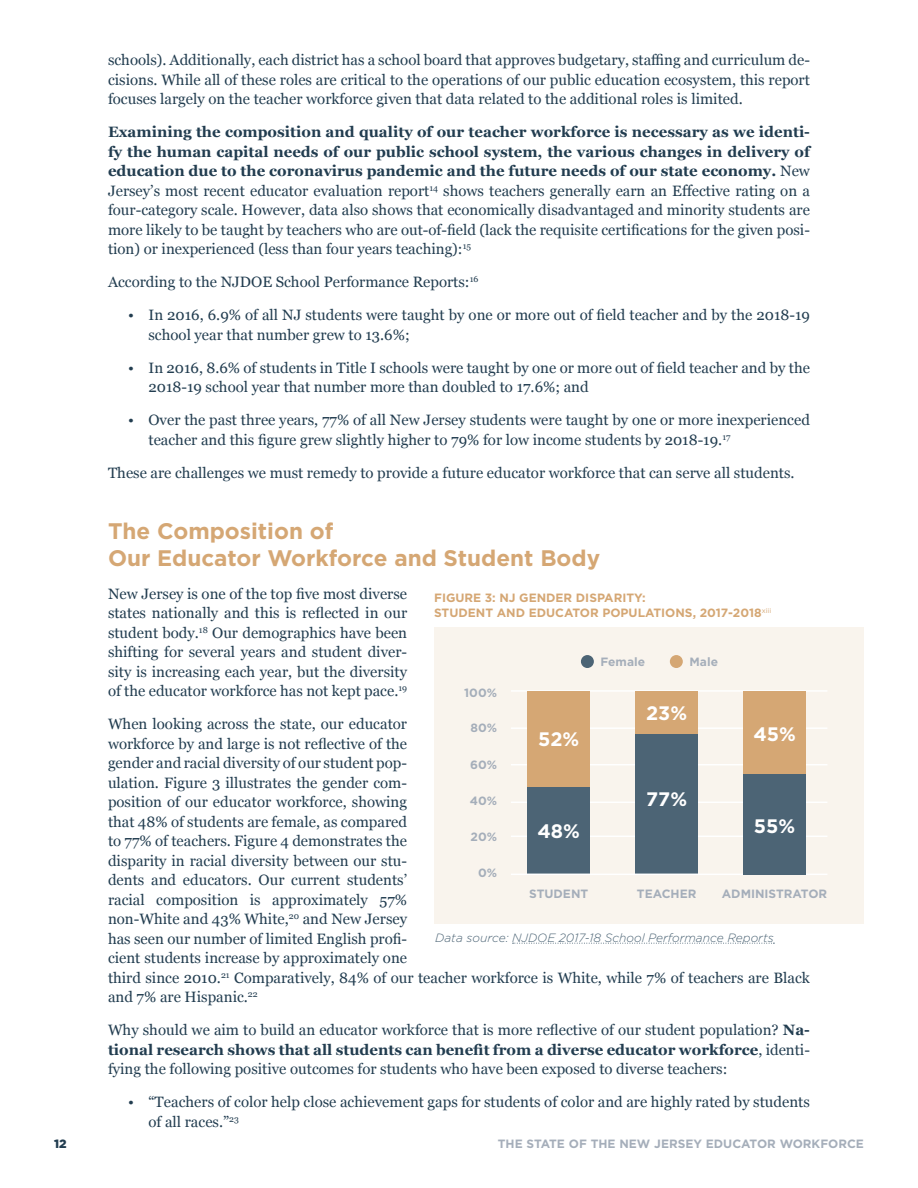
<style>
.page{position:relative;width:918px;height:1188px;background:#fff}
.page>*{position:absolute;margin:0;border:0;box-sizing:border-box;transform-origin:0 0}
.t1{font:700 22.5px/27px "Gotham";color:#d5a774}
.Chart_Items{font:700 19.5px "Gotham";color:#fff}
._1st_Paragraph{font:15px/19.5px "Georgia";color:#223d50}
.Chart_Items-2{font:700 12px "Gotham";color:#a5aeba}
.Figure_Title{font:700 12px/14.4px "Gotham";color:#d5a774}
.Data_Source{font:italic 300 12px "Gotham";color:#4c6475}
.t2{font:900 12px "Gotham";color:#223d50}
.s1{font-weight:700}
</style>
<div class="page">
<div style="left:435px;top:628px;width:429px;height:296px;background:#f9f4ed"></div>
<hr style="left:511px;top:690px;width:316px;height:2px;background:#fff">
<hr style="left:511px;top:727px;width:316px;height:2px;background:#fff">
<hr style="left:511px;top:764px;width:316px;height:1px;background:#fff">
<hr style="left:511px;top:802px;width:316px;height:1px;background:#fff">
<hr style="left:511px;top:836px;width:316px;height:1px;background:#fff">
<div style="left:527px;top:691px;width:63px;height:183px;background:#4c6475"></div>
<div style="left:635px;top:691px;width:63px;height:183px;background:#4c6475"></div>
<hr style="left:511px;top:874px;width:316px;height:1px;background:#fff">
<div style="left:527px;top:691px;width:63px;height:95px;background:#d5a774"></div>
<div style="left:635px;top:691px;width:63px;height:42px;background:#d5a774"></div>
<div style="left:743px;top:691px;width:63px;height:183px;background:#4c6475"></div>
<div style="left:743px;top:691px;width:63px;height:82px;background:#d5a774"></div>
<div style="left:581px;top:655px;width:13px;height:13px;background:#4c6475;border-radius:50%"></div>
<div style="left:670px;top:655px;width:13px;height:13px;background:#d5a774;border-radius:50%"></div>
<svg style="left:513px;top:943px;width:261px;height:1px"></svg>
<p class="_1st_Paragraph" style="left:108px;top:50px;width:703px;text-align:justify">schools). Additionally, each district has a school board that approves budgetary, staffing and curriculum de&shy;cisions. While all of these roles are critical to the operations of our public education ecosystem, this report focuses largely on the teacher workforce given that data related to the additional roles is limited.</p>
<p class="_1st_Paragraph" style="left:108px;top:122px;width:704px;text-align:justify"><span class="s1">Examining the composition and quality of our teacher workforce is necessary as we identi&shy;fy the human capital needs of our public school system, the various changes in delivery of education due to the coronavirus pandemic and the future needs of our state economy.</span> New Jersey’s most recent educator evaluation report<sup>14</sup> shows teachers generally earn an Effective rating on a four-category scale. However, data also shows that economically disadvantaged and minority students are more likely to be taught by teachers who are out-of-field (lack the requisite certifications for the given posi&shy;tion) or inexperienced (less than four years teaching):<sup>15</sup></p>
<p class="_1st_Paragraph" style="left:108px;top:272px;width:372px">According to the NJDOE School Performance Reports:<sup>16</sup></p>
<p class="_1st_Paragraph" style="left:148px;top:305px;width:663px;text-indent:-20px">• In 2016, 6.9% of all NJ students were taught by one or more out of field teacher and by the 2018-19 school year that number grew to 13.6%;</p>
<p class="_1st_Paragraph" style="left:148px;top:357px;width:663px;text-indent:-20px">• In 2016, 8.6% of students in Title I schools were taught by one or more out of field teacher and by the<br>2018-19 school year that number more than doubled to 17.6%; and</p>
<p class="_1st_Paragraph" style="left:148px;top:410px;width:663px;text-indent:-20px">• Over the past three years, 77% of all New Jersey students were taught by one or more inexperienced teacher and this figure grew slightly higher to 79% for low income students by 2018-19.<sup>17</sup></p>
<p class="_1st_Paragraph" style="left:108px;top:462px;width:688px">These are challenges we must remedy to provide a future educator workforce that can serve all students.</p>
<h1 class="t1" style="left:108px;top:517px;width:494px">The Composition of<br>Our Educator Workforce and Student Body</h1>
<p class="_1st_Paragraph" style="left:108px;top:583px;width:301px;text-align:justify">New Jersey is one of the top five most diverse states nationally and this is reflected in our student body.<sup>18</sup> Our demographics have been shifting for several years and student diver&shy;sity is increasing each year, but the diversity of the educator workforce has not kept pace.<sup>19</sup></p>
<p class="_1st_Paragraph" style="left:108px;top:714px;width:703px">When looking across the state, our educator<br>workforce by and large is not reflective of the<br>gender and racial diversity of our student pop-<br>ulation. Figure 3 illustrates the gender com-<br>position of our educator workforce, showing<br>that 48% of students are female, as compared<br>to 77% of teachers. Figure 4 demonstrates the<br>disparity in racial diversity between our stu-<br>dents and educators. Our current students’<br>racial composition is approximately 57%<br>non-White and 43% White,<sup>20</sup> and New Jersey<br>has seen our number of limited English profi-<br>cient students increase by approximately one<br>third since 2010.<sup>21</sup> Comparatively, 84% of our teacher workforce is White, while 7% of teachers are Black and 7% are Hispanic.<sup>22</sup></p>
<p class="_1st_Paragraph" style="left:108px;top:1020px;width:704px;text-align:justify">Why should we aim to build an educator workforce that is more reflective of our student population? <span class="s1">Na&shy;tional research shows that all students can benefit from a diverse educator workforce</span>, identi&shy;fying the following positive outcomes for students who have been exposed to diverse teachers:</p>
<p class="_1st_Paragraph" style="left:148px;top:1092px;width:663px;text-indent:-20px">• “Teachers of color help close achievement gaps for students of color and are highly rated by students of all races.”<sup>23</sup></p>
<p class="Figure_Title" style="left:434px;top:591px;width:339px">FIGURE 3: NJ GENDER DISPARITY:<br>STUDENT AND EDUCATOR POPULATIONS, 2017-2018<sup>xiii</sup></p>
<p class="Chart_Items-2" style="left:601px;top:654px;width:46px">Female</p>
<p class="Chart_Items-2" style="left:690px;top:654px;width:30px">Male</p>
<p class="Chart_Items-2" style="left:464px;top:684px;width:34px">100%</p>
<p class="Chart_Items-2" style="left:470px;top:720px;width:28px">80%</p>
<p class="Chart_Items-2" style="left:470px;top:756px;width:29px">60%</p>
<p class="Chart_Items-2" style="left:470px;top:793px;width:29px">40%</p>
<p class="Chart_Items-2" style="left:471px;top:828px;width:28px">20%</p>
<p class="Chart_Items-2" style="left:478px;top:865px;width:21px">0%</p>
<p class="Chart_Items" style="left:646px;top:700px;width:43px">23%</p>
<p class="Chart_Items" style="left:538px;top:727px;width:43px">52%</p>
<p class="Chart_Items" style="left:753px;top:721px;width:44px">45%</p>
<p class="Chart_Items" style="left:646px;top:786px;width:42px">77%</p>
<p class="Chart_Items" style="left:538px;top:818px;width:44px">48%</p>
<p class="Chart_Items" style="left:754px;top:813px;width:43px">55%</p>
<p class="Chart_Items-2" style="left:637px;top:886px;width:61px">TEACHER</p>
<p class="Chart_Items-2" style="left:722px;top:886px;width:107px">ADMINISTRATOR</p>
<p class="Chart_Items-2" style="left:529px;top:886px;width:61px">STUDENT</p>
<p class="Data_Source" style="left:435px;top:930px;width:340px">Data source: NJDOE 2017-18 School Performance Reports</p>
<p class="t2" style="left:54px;top:1136px;width:14px">12</p>
<p class="Chart_Items-2" style="left:498px;top:1136px;width:368px">THE STATE OF THE NEW JERSEY EDUCATOR WORKFORCE</p>
</div>
